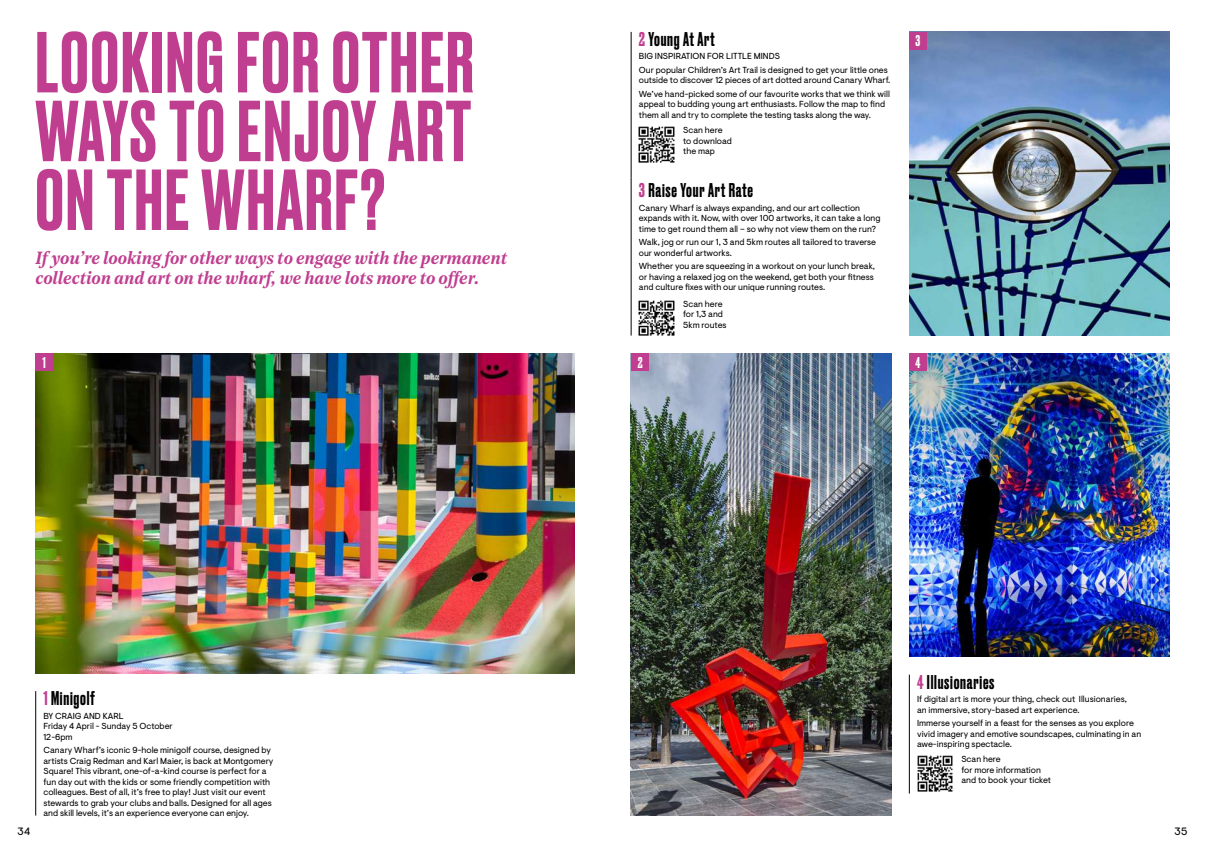
<style>
.page{position:relative;width:1205px;height:851px;background:#fff}
.page>*{position:absolute;margin:0;border:0;box-sizing:border-box;transform-origin:0 0}
.t1{font:500 81.25px/68.8px "Druk";letter-spacing:.025em;color:#c03e8f;text-align:justify}
.t2{font:500 18.75px "Druk";letter-spacing:.04em;color:#000}
.t3{font:italic 600 17.5px/20.6px "Noe Text";letter-spacing:-.01em;color:#c03e8f}
.t4{font:500 14.75px "Druk";color:#fff}
.t5{font:10.62px "Visuelt";color:#000}
.t6{font:8.75px/10.5px "Visuelt";color:#000}
.s1{color:#c03e8f}
</style>
<div class="page">
<img style="left:35px;top:353px;width:539px;height:320px">
<img style="left:909px;top:32px;width:260px;height:303px">
<img style="left:909px;top:353px;width:260px;height:303px">
<img style="left:631px;top:353px;width:260px;height:462px">
<hr style="left:631px;top:177px;width:1px;height:158px;background:#000">
<hr style="left:631px;top:32px;width:1px;height:145px;background:#000">
<hr style="left:35px;top:691px;width:1px;height:124px;background:#000">
<hr style="left:909px;top:674px;width:1px;height:119px;background:#000">
<img style="left:639px;top:127px;width:35px;height:35px">
<img style="left:917px;top:755px;width:35px;height:36px">
<img style="left:639px;top:300px;width:35px;height:35px">
<div style="left:35px;top:353px;width:18px;height:18px;background:#c03e8f"></div>
<div style="left:631px;top:353px;width:18px;height:18px;background:#c03e8f"></div>
<div style="left:909px;top:32px;width:18px;height:18px;background:#c03e8f"></div>
<div style="left:909px;top:353px;width:18px;height:18px;background:#c03e8f"></div>
<h1 class="t1" style="left:35px;top:24px;width:440px">LOOKING FOR OTHER WAYS TO ENJOY ART ON THE WHARF?</h1>
<h3 class="t3" style="left:35px;top:246px;width:473px">If you’re looking for other ways to engage with the permanent collection and art on the wharf, we have lots more to offer.</h3>
<h2 class="t2" style="left:639px;top:26px;width:77px"><span class="s1">2</span> Young At Art</h2>
<p class="t6" style="left:639px;top:50px;width:250px;line-height:13.5px">BIG INSPIRATION FOR LITTLE MINDS<br>Our popular Children’s Art Trail is designed to get your little ones</p>
<p class="t6" style="left:639px;top:74px;width:253px;line-height:13.5px">outside to discover 12 pieces of art dotted around Canary Wharf.<br>We’ve hand-picked some of our favourite works that we think will</p>
<p class="t6" style="left:639px;top:99px;width:248px">appeal to budding young art enthusiasts. Follow the map to find them all and try to complete the testing tasks along the way.</p>
<p class="t6" style="left:683px;top:125px;width:50px">Scan here to download the map</p>
<h2 class="t2" style="left:639px;top:178px;width:116px"><span class="s1">3</span> Raise Your Art Rate</h2>
<p class="t6" style="left:639px;top:203px;width:243px">Canary Wharf is always expanding, and our art collection expands with it. Now, with over 100 artworks, it can take a long time to get round them all – so why not view them on the run?</p>
<p class="t6" style="left:639px;top:237px;width:239px">Walk, jog or run our 1, 3 and 5km routes all tailored to traverse our wonderful artworks.</p>
<p class="t6" style="left:639px;top:261px;width:238px">Whether you are squeezing in a workout on your lunch break, or having a relaxed jog on the weekend, get both your fitness and culture fixes with our unique running routes.</p>
<p class="t6" style="left:683px;top:298px;width:45px">Scan here for 1,3 and<br>5km routes</p>
<h3 class="t4" style="left:43px;top:352px;width:5px">1</h3>
<h3 class="t4" style="left:638px;top:352px;width:6px">2</h3>
<h3 class="t4" style="left:915px;top:31px;width:6px">3</h3>
<h3 class="t4" style="left:915px;top:352px;width:7px">4</h3>
<h2 class="t2" style="left:43px;top:685px;width:53px"><span class="s1">1</span> Minigolf</h2>
<p class="t6" style="left:43px;top:710px;width:131px">BY CRAIG AND KARL<br>Friday 4 April - Sunday 5 October<br>12-6pm</p>
<p class="t6" style="left:43px;top:745px;width:231px">Canary Wharf’s iconic 9-hole minigolf course, designed by artists Craig Redman and Karl Maier, is back at Montgomery Square! This vibrant, one-of-a-kind course is perfect for a fun day out with the kids or some friendly competition with colleagues. Best of all, it’s free to play! Just visit our event stewards to grab your clubs and balls. Designed for all ages and skill levels, it’s an experience everyone can enjoy.</p>
<h2 class="t2" style="left:917px;top:668px;width:79px"><span class="s1">4</span> Illusionaries</h2>
<p class="t6" style="left:917px;top:694px;width:211px">If digital art is more your thing, check out Illusionaries, an immersive, story-based art experience.</p>
<p class="t6" style="left:917px;top:718px;width:226px">Immerse yourself in a feast for the senses as you explore vivid imagery and emotive soundscapes, culminating in an awe-inspiring spectacle.</p>
<p class="t6" style="left:961px;top:754px;width:91px">Scan here<br>for more information and to book your ticket</p>
<p class="t5" style="left:17px;top:824px;width:14px">34</p>
<p class="t5" style="left:1174px;top:824px;width:14px">35</p>
</div>
